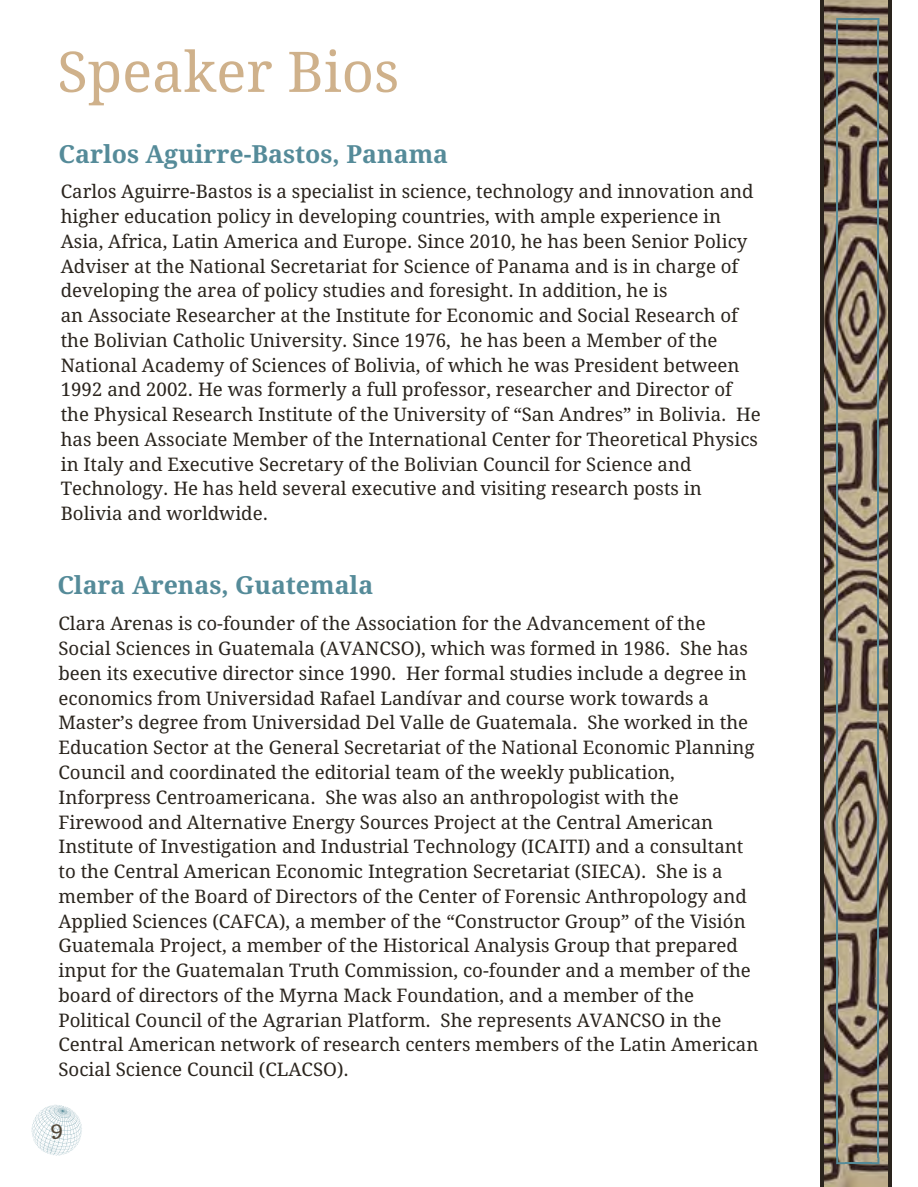
<style>
.page{position:relative;width:918px;height:1187px;background:#fff}
.page>*{position:absolute;margin:0;border:0;box-sizing:border-box;transform-origin:0 0}
.t1{font:55.95px "Droid Serif";color:#cfb18b}
.t2{font:700 24.9px "Droid Serif";color:#558b99}
.t3{font:21.75px "Trocchi";color:#524637}
.t4{font:18.75px/24.8px "Droid Serif";color:#2a241d}
</style>
<div class="page">
<svg style="left:31px;top:1104px;width:51px;height:52px"></svg>
<div style="left:820px;top:0;width:72px;height:1186px;background:#2a241d"></div>
<img style="left:825px;top:0;width:63px;height:1186px">
<svg style="left:871px;top:1157px;width:8px;height:7px"></svg>
<hr style="left:877px;top:24px;width:2px;height:1133px;background:#558b99">
<svg style="left:871px;top:18px;width:8px;height:7px"></svg>
<hr style="left:845px;top:18px;width:26px;height:2px;background:#558b99">
<svg style="left:836px;top:18px;width:9px;height:7px"></svg>
<hr style="left:836px;top:24px;width:2px;height:1133px;background:#558b99">
<hr style="left:845px;top:1162px;width:26px;height:2px;background:#558b99">
<svg style="left:836px;top:1157px;width:9px;height:7px"></svg>
<h1 class="t1" style="left:57px;top:40px;width:343px">Speaker Bios</h1>
<h2 class="t2" style="left:58px;top:139px;width:391px">Carlos Aguirre-Bastos, Panama</h2>
<p class="t4" style="left:61px;top:179px;width:702px">Carlos Aguirre-Bastos is a specialist in science, technology and innovation and higher education policy in developing countries, with ample experience in Asia, Africa, Latin America and Europe. Since 2010, he has been Senior Policy Adviser at the National Secretariat for Science of Panama and is in charge of developing the area of policy studies and foresight. In addition, he is<br>an Associate Researcher at the Institute for Economic and Social Research of the Bolivian Catholic University. Since 1976, he has been a Member of the National Academy of Sciences of Bolivia, of which he was President between 1992 and 2002. He was formerly a full professor, researcher and Director of the Physical Research Institute of the University of “San Andres” in Bolivia. He has been Associate Member of the International Center for Theoretical Physics in Italy and Executive Secretary of the Bolivian Council for Science and Technology. He has held several executive and visiting research posts in Bolivia and worldwide.</p>
<h2 class="t2" style="left:57px;top:570px;width:317px">Clara Arenas, Guatemala</h2>
<p class="t4" style="left:58px;top:611px;width:702px">Clara Arenas is co-founder of the Association for the Advancement of the Social Sciences in Guatemala (AVANCSO), which was formed in 1986. She has been its executive director since 1990. Her formal studies include a degree in economics from Universidad Rafael Landívar and course work towards a Master’s degree from Universidad Del Valle de Guatemala. She worked in the Education Sector at the General Secretariat of the National Economic Planning Council and coordinated the editorial team of the weekly publication, Inforpress Centroamericana. She was also an anthropologist with the Firewood and Alternative Energy Sources Project at the Central American Institute of Investigation and Industrial Technology (ICAITI) and a consultant to the Central American Economic Integration Secretariat (SIECA). She is a member of the Board of Directors of the Center of Forensic Anthropology and Applied Sciences (CAFCA), a member of the “Constructor Group” of the Visión Guatemala Project, a member of the Historical Analysis Group that prepared input for the Guatemalan Truth Commission, co-founder and a member of the board of directors of the Myrna Mack Foundation, and a member of the Political Council of the Agrarian Platform. She represents AVANCSO in the Central American network of research centers members of the Latin American Social Science Council (CLACSO).</p>
<p class="t3" style="left:50px;top:1114px;width:15px">9</p>
</div>
